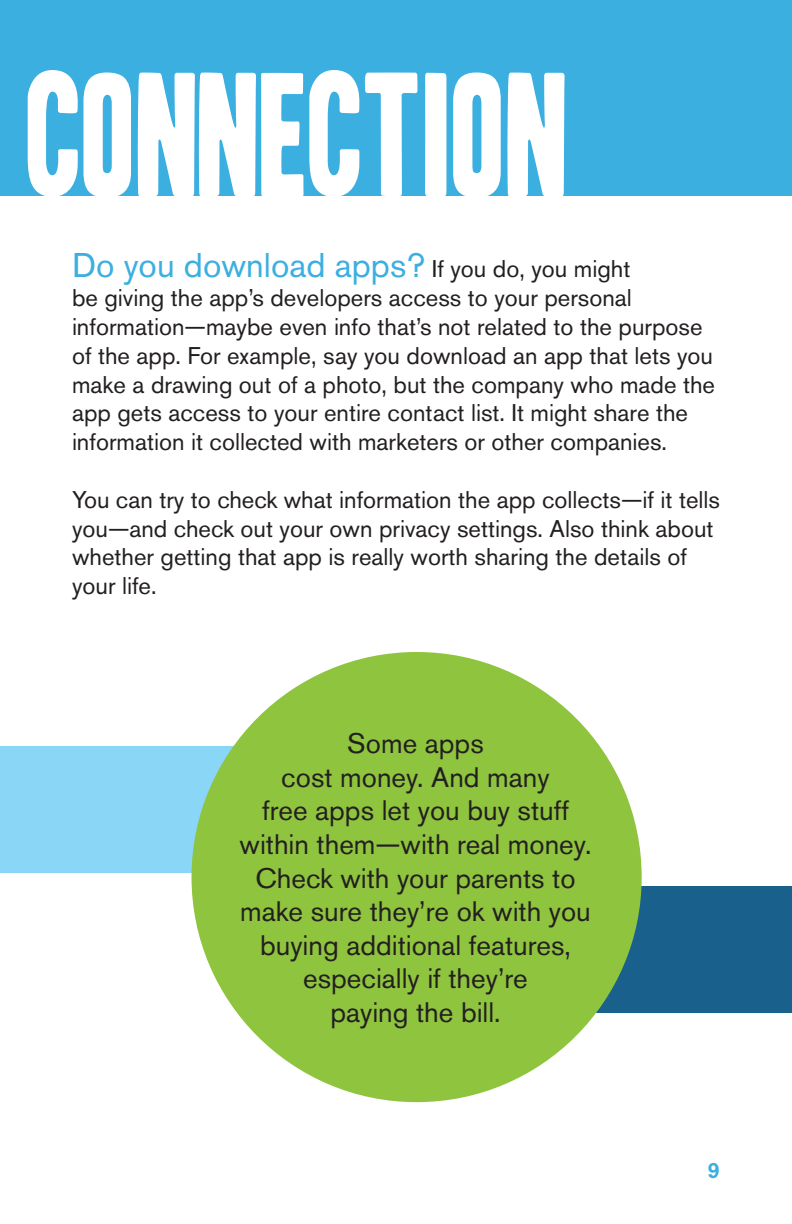
<style>
.page{position:relative;width:792px;height:1224px;background:#fff}
.page>*{position:absolute;margin:0;border:0;box-sizing:border-box;transform-origin:0 0}
.t1{font:152px "Headline One HPLHS";color:#fff}
.Body_Text{font:34px "Akzidenz Grotesk Pro";color:#3bafe0}
.Green_Circle_Text{font:28px/33.6px "Akzidenz Grotesk Pro";color:#231f20;text-align:center}
.Body_Text-2{font:24px/28.8px "Akzidenz Grotesk Pro";color:#231f20}
.t2{font:500 22px "Akzidenz Grotesk Pro";color:#3bafe0}
.s1{font-size:24px;color:#231f20}
</style>
<div class="page">
<div style="left:0;top:0;width:792px;height:196px;background:#3bafe0"></div>
<div style="left:0;top:746px;width:252px;height:126px;background:#89d6f7"></div>
<div style="left:596px;top:886px;width:196px;height:126px;background:#19608d"></div>
<div style="left:192px;top:652px;width:450px;height:450px;background:#8fc43e;border-radius:50%"></div>
<h1 class="t1" style="left:27px;top:62px;width:544px">CONNECTION</h1>
<p class="Body_Text" style="left:72px;top:243px;width:560px">Do you download apps? <span class="s1">If you do, you might</span></p>
<p class="Body_Text-2" style="left:72px;top:283px;width:645px">be giving the app’s developers access to your personal information—maybe even info that’s not related to the purpose of the app. For example, say you download an app that lets you make a drawing out of a photo, but the company who made the app gets access to your entire contact list. It might share the information it collected with marketers or other companies.</p>
<p class="Body_Text-2" style="left:72px;top:485px;width:649px">You can try to check what information the app collects—if it tells you—and check out your own privacy settings. Also think about whether getting that app is really worth sharing the details of your life.</p>
<p class="Green_Circle_Text" style="left:240px;top:726px;width:353px">Some apps<br>cost money. And many<br>free apps let you buy stuff within them—with real money.<br>Check with your parents to make sure they’re ok with you buying additional features, especially if they’re<br>paying the bill.</p>
<p class="t2" style="left:708px;top:1156px;width:14px">9</p>
</div>
